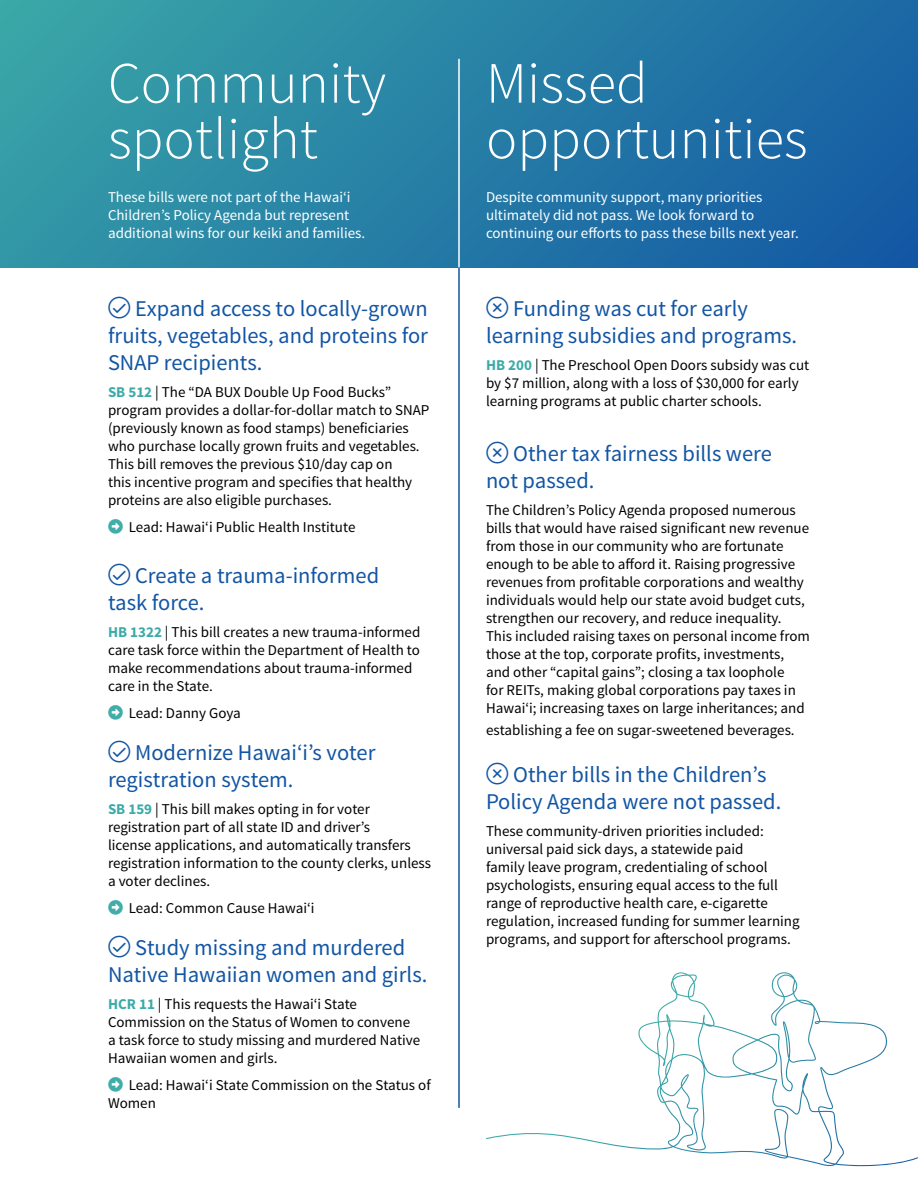
<style>
.page{position:relative;width:918px;height:1188px;background:#fff}
.page>*{position:absolute;margin:0;border:0;box-sizing:border-box;transform-origin:0 0}
.t1{font:300 58.5px/55.5px "Source Sans Pro";color:#fff}
.t2{font:22.5px/27px "Source Sans Pro";color:#1255a4}
.t3{font:15px/18px "Source Sans Pro";color:#000}
.t4{font:15px/18px "Source Sans Pro";color:#fff}
.s1{font-weight:700;color:#3caba7}
</style>
<div class="page">
<div style="left:0;top:0;width:918px;height:268px;background:linear-gradient(to right,#36a0a7,#175fa4)"></div>
<hr style="left:458px;top:59px;width:2px;height:209px;background:#fff">
<hr style="left:458px;top:268px;width:2px;height:840px;background:#1255a4">
<svg style="left:638px;top:972px;width:177px;height:170px"></svg>
<h1 class="t1" style="left:108px;top:56px;width:280px">Community spotlight</h1>
<h1 class="t1" style="left:486px;top:56px;width:323px">Missed opportunities</h1>
<p class="t4" style="left:108px;top:188px;width:259px">These bills were not part of the Hawaiʻi<br>Children’s Policy Agenda but represent additional wins for our keiki and families.</p>
<p class="t4" style="left:486px;top:188px;width:314px">Despite community support, many priorities ultimately did not pass. We look forward to continuing our efforts to pass these bills next year.</p>
<h2 class="t2" style="left:108px;top:295px;width:322px;text-align:justify;text-indent:27px">Expand access to locally-grown fruits, vegetables, and proteins for SNAP recipients.</h2>
<p class="t3" style="left:108px;top:383px;width:323px"><span class="s1">SB 512</span> | The “DA BUX Double Up Food Bucks” program provides a dollar-for-dollar match to SNAP (previously known as food stamps) beneficiaries who purchase locally grown fruits and vegetables.<br>This bill removes the previous $10/day cap on<br>this incentive program and specifies that healthy proteins are also eligible purchases.</p>
<p class="t3" style="left:129px;top:518px;width:228px">Lead: Hawaiʻi Public Health Institute</p>
<h2 class="t2" style="left:108px;top:562px;width:273px;text-indent:27px">Create a trauma-informed task force.</h2>
<p class="t3" style="left:108px;top:623px;width:314px"><span class="s1">HB 1322</span> | This bill creates a new trauma-informed care task force within the Department of Health to make recommendations about trauma-informed care in the State.</p>
<p class="t3" style="left:129px;top:704px;width:113px">Lead: Danny Goya</p>
<h2 class="t2" style="left:108px;top:739px;width:269px;text-indent:27px">Modernize Hawaiʻi’s voter registration system.</h2>
<p class="t3" style="left:108px;top:800px;width:325px"><span class="s1">SB 159</span> | This bill makes opting in for voter registration part of all state ID and driver’s<br>license applications, and automatically transfers registration information to the county clerks, unless a voter declines.</p>
<p class="t3" style="left:129px;top:899px;width:187px">Lead: Common Cause Hawaiʻi</p>
<h2 class="t2" style="left:108px;top:934px;width:321px;text-align:center">Study missing and murdered<br>Native Hawaiian women and girls.</h2>
<p class="t3" style="left:108px;top:995px;width:314px"><span class="s1">HCR 11</span> | This requests the Hawaiʻi State Commission on the Status of Women to convene a task force to study missing and murdered Native Hawaiian women and girls.</p>
<p class="t3" style="left:108px;top:1076px;width:324px;text-indent:21px">Lead: Hawaiʻi State Commission on the Status of<br>Women</p>
<h2 class="t2" style="left:486px;top:295px;width:313px;text-indent:27px">Funding was cut for early learning subsidies and programs.</h2>
<p class="t3" style="left:486px;top:356px;width:325px"><span class="s1">HB 200</span> | The Preschool Open Doors subsidy was cut by $7 million, along with a loss of $30,000 for early learning programs at public charter schools.</p>
<h2 class="t2" style="left:486px;top:441px;width:287px;text-indent:27px">Other tax fairness bills were not passed.</h2>
<p class="t3" style="left:486px;top:502px;width:325px">The Children’s Policy Agenda proposed numerous bills that would have raised significant new revenue from those in our community who are fortunate enough to be able to afford it. Raising progressive revenues from profitable corporations and wealthy individuals would help our state avoid budget cuts, strengthen our recovery, and reduce inequality.<br>This included raising taxes on personal income from those at the top, corporate profits, investments, and other “capital gains”; closing a tax loophole<br>for REITs, making global corporations pay taxes in Hawaiʻi; increasing taxes on large inheritances; and</p>
<p class="t3" style="left:486px;top:721px;width:310px">establishing a fee on sugar-sweetened beverages.</p>
<h2 class="t2" style="left:486px;top:761px;width:297px;text-align:center">Other bills in the Children’s<br>Policy Agenda were not passed.</h2>
<p class="t3" style="left:486px;top:822px;width:315px">These community-driven priorities included: universal paid sick days, a statewide paid<br>family leave program, credentialing of school psychologists, ensuring equal access to the full range of reproductive health care, e-cigarette regulation, increased funding for summer learning programs, and support for afterschool programs.</p>
</div>
